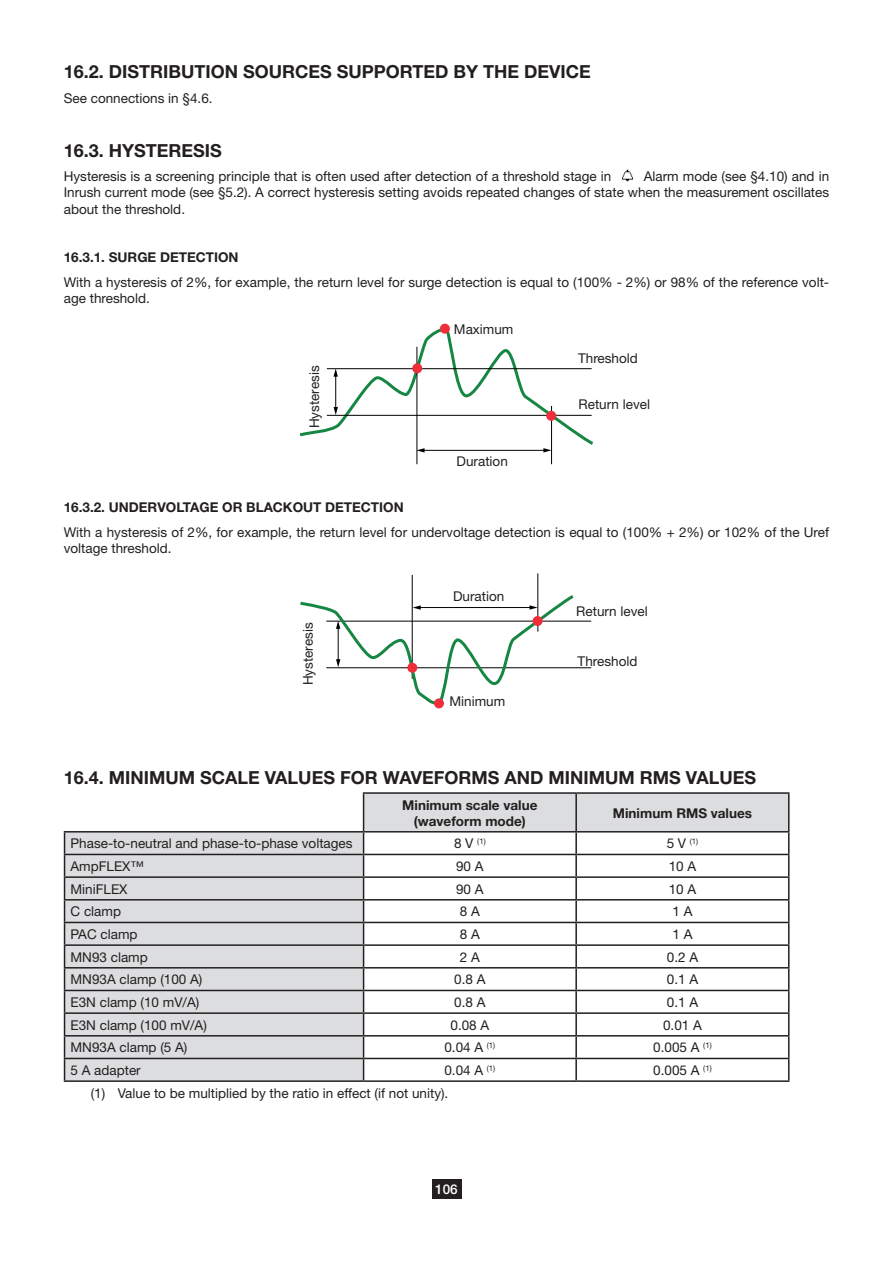
<style>
.page{position:relative;width:893px;height:1263px;background:#fff}
.page>*{position:absolute;margin:0;border:0;box-sizing:border-box;transform-origin:0 0}
.t1{font:700 18px "Helvetica Neue";color:#231f20}
.t2{font:13.5px/16.2px "Helvetica Neue";color:#231f20}
.t3{font:700 13.5px/16.2px "Helvetica Neue";color:#231f20;text-align:center}
.t4{font:500 13.5px "Helvetica Neue";color:#fff}
.t5{font:7.8px "Helvetica Neue";color:#231f20}
.s1{font-size:13.5px}
</style>
<div class="page">
<div style="left:432px;top:1179px;width:29px;height:19px;background:#231f20"></div>
<hr style="left:417px;top:347px;width:1px;height:117px;background:#000">
<hr style="left:551px;top:406px;width:1px;height:58px;background:#000">
<svg style="left:299px;top:325px;width:295px;height:127px"></svg>
<div style="left:412px;top:363px;width:10px;height:10px;background:#ee2e3b;border-radius:50%"></div>
<div style="left:546px;top:411px;width:10px;height:10px;background:#ee2e3b;border-radius:50%"></div>
<div style="left:440px;top:324px;width:10px;height:10px;background:#ee2e3b;border-radius:50%"></div>
<hr style="left:412px;top:575px;width:1px;height:104px;background:#000">
<hr style="left:537px;top:573px;width:1px;height:59px;background:#000">
<hr style="left:326px;top:621px;width:265px;height:1px;background:#000">
<hr style="left:326px;top:667px;width:265px;height:1px;background:#000">
<svg style="left:300px;top:593px;width:277px;height:112px"></svg>
<div style="left:434px;top:698px;width:10px;height:10px;background:#ee2e3b;border-radius:50%"></div>
<svg style="left:65px;top:793px;width:723px;height:287px"></svg>
<hr style="left:363px;top:792px;width:213px;height:2px;background:#231f20">
<hr style="left:576px;top:792px;width:213px;height:2px;background:#231f20">
<hr style="left:575px;top:794px;width:2px;height:37px;background:#231f20">
<hr style="left:788px;top:794px;width:1px;height:37px;background:#231f20">
<hr style="left:364px;top:831px;width:212px;height:1px;background:#231f20">
<hr style="left:576px;top:831px;width:213px;height:1px;background:#231f20">
<hr style="left:575px;top:832px;width:2px;height:22px;background:#231f20">
<hr style="left:64px;top:854px;width:300px;height:1px;background:#231f20">
<hr style="left:364px;top:854px;width:212px;height:1px;background:#231f20">
<hr style="left:576px;top:854px;width:213px;height:1px;background:#231f20">
<hr style="left:575px;top:855px;width:2px;height:21px;background:#231f20">
<hr style="left:64px;top:876px;width:300px;height:2px;background:#231f20">
<hr style="left:364px;top:876px;width:212px;height:2px;background:#231f20">
<hr style="left:576px;top:876px;width:213px;height:2px;background:#231f20">
<hr style="left:575px;top:878px;width:2px;height:21px;background:#231f20">
<hr style="left:64px;top:899px;width:300px;height:1px;background:#231f20">
<hr style="left:364px;top:899px;width:212px;height:1px;background:#231f20">
<hr style="left:576px;top:899px;width:213px;height:1px;background:#231f20">
<hr style="left:575px;top:900px;width:2px;height:22px;background:#231f20">
<hr style="left:64px;top:922px;width:300px;height:1px;background:#231f20">
<hr style="left:364px;top:922px;width:212px;height:1px;background:#231f20">
<hr style="left:576px;top:922px;width:213px;height:1px;background:#231f20">
<hr style="left:575px;top:923px;width:2px;height:21px;background:#231f20">
<hr style="left:64px;top:944px;width:300px;height:2px;background:#231f20">
<hr style="left:364px;top:944px;width:212px;height:2px;background:#231f20">
<hr style="left:576px;top:944px;width:213px;height:2px;background:#231f20">
<hr style="left:575px;top:946px;width:2px;height:21px;background:#231f20">
<hr style="left:64px;top:967px;width:300px;height:1px;background:#231f20">
<hr style="left:364px;top:967px;width:212px;height:1px;background:#231f20">
<hr style="left:576px;top:967px;width:213px;height:1px;background:#231f20">
<hr style="left:575px;top:968px;width:2px;height:22px;background:#231f20">
<hr style="left:64px;top:990px;width:300px;height:1px;background:#231f20">
<hr style="left:364px;top:990px;width:212px;height:1px;background:#231f20">
<hr style="left:576px;top:990px;width:213px;height:1px;background:#231f20">
<hr style="left:575px;top:991px;width:2px;height:21px;background:#231f20">
<hr style="left:64px;top:1012px;width:300px;height:2px;background:#231f20">
<hr style="left:364px;top:1012px;width:212px;height:2px;background:#231f20">
<hr style="left:576px;top:1012px;width:213px;height:2px;background:#231f20">
<hr style="left:575px;top:1014px;width:2px;height:21px;background:#231f20">
<hr style="left:64px;top:1035px;width:300px;height:1px;background:#231f20">
<hr style="left:364px;top:1035px;width:212px;height:1px;background:#231f20">
<hr style="left:576px;top:1035px;width:213px;height:1px;background:#231f20">
<hr style="left:575px;top:1036px;width:2px;height:22px;background:#231f20">
<hr style="left:64px;top:1058px;width:300px;height:1px;background:#231f20">
<svg style="left:64px;top:832px;width:1px;height:248px"></svg>
<hr style="left:364px;top:1058px;width:212px;height:1px;background:#231f20">
<svg style="left:363px;top:832px;width:1px;height:248px"></svg>
<hr style="left:576px;top:1058px;width:213px;height:1px;background:#231f20">
<hr style="left:575px;top:1059px;width:2px;height:21px;background:#231f20">
<svg style="left:788px;top:832px;width:1px;height:248px"></svg>
<hr style="left:64px;top:1080px;width:300px;height:2px;background:#231f20">
<hr style="left:364px;top:1080px;width:212px;height:2px;background:#231f20">
<hr style="left:576px;top:1080px;width:213px;height:2px;background:#231f20">
<hr style="left:363px;top:794px;width:1px;height:37px;background:#231f20">
<hr style="left:64px;top:831px;width:300px;height:1px;background:#231f20">
<img style="left:622px;top:169px;width:11px;height:12px">
<h1 class="t1" style="left:64px;top:60px;width:69px">16.2. DISTRI</h1>
<h1 class="t1" style="left:168px;top:60px;width:182px">BUTION SOURCES SUPP</h1>
<h1 class="t1" style="left:386px;top:60px;width:27px">ORTED</h1>
<h1 class="t1" style="left:454px;top:60px;width:43px">BY THE</h1>
<h1 class="t1" style="left:524px;top:60px;width:66px">DEVICE</h1>
<p class="t2" style="left:64px;top:89px;width:150px">See connections in §4.6.</p>
<h1 class="t1" style="left:64px;top:139px;width:71px">16.3. HYSTERESIS</h1>
<p class="t2" style="left:64px;top:168px;width:549px">Hysteresis is a screening principle that is often used after detection of a threshold stage in</p>
<p class="t2" style="left:64px;top:168px;width:767px;text-align:justify;text-indent:580px">Alarm mode (see §4.10) and in Inrush current mode (see §5.2). A correct hysteresis setting avoids repeated changes of state when the measurement oscillates about the threshold.</p>
<p class="t3" style="left:64px;top:249px;width:65px">16.3.1. SURGE</p>
<p class="t3" style="left:160px;top:249px;width:10px">DETE</p>
<p class="t3" style="left:196px;top:249px;width:42px">CTION</p>
<p class="t2" style="left:64px;top:274px;width:767px">With a hysteresis of 2%, for example, the return level for surge detection is equal to (100% - 2%) or 98% of the reference volt&shy;age threshold.</p>
<p class="t2" style="left:306px;top:428px;width:64px;rotate:-90deg">Hysteresis</p>
<p class="t2" style="left:454px;top:321px;width:61px">Maximum</p>
<p class="t2" style="left:457px;top:453px;width:53px">Duration</p>
<p class="t2" style="left:578px;top:350px;width:61px">Threshold</p>
<p class="t2" style="left:578px;top:396px;width:73px">Return level</p>
<p class="t3" style="left:64px;top:499px;width:66px">16.3.2. UNDER</p>
<p class="t3" style="left:157px;top:499px;width:29px">VOLTAGE</p>
<p class="t3" style="left:222px;top:499px;width:113px">OR BLACKOUT DETE</p>
<p class="t3" style="left:361px;top:499px;width:42px">CTION</p>
<p class="t2" style="left:64px;top:524px;width:767px">With a hysteresis of 2%, for example, the return level for undervoltage detection is equal to (100% + 2%) or 102% of the Uref voltage threshold.</p>
<p class="t2" style="left:300px;top:685px;width:64px;rotate:-90deg">Hysteresis</p>
<p class="t2" style="left:453px;top:588px;width:53px">Duration</p>
<p class="t2" style="left:449px;top:693px;width:57px">Minimum</p>
<p class="t2" style="left:576px;top:603px;width:73px">Return level</p>
<p class="t2" style="left:578px;top:653px;width:61px">Threshold</p>
<h1 class="t1" style="left:64px;top:766px;width:56px">16.4. MINI</h1>
<h1 class="t1" style="left:149px;top:766px;width:89px">MUM SCALE</h1>
<h1 class="t1" style="left:265px;top:766px;width:24px">VALUES</h1>
<h1 class="t1" style="left:340px;top:766px;width:179px">FOR WAVEFORMS AND</h1>
<h1 class="t1" style="left:549px;top:766px;width:161px">MINIMUM RMS VALUES</h1>
<p class="t3" style="left:402px;top:796px;width:137px">MINIMUM SCALE VALUE (WAVEFORM MODE)</p>
<p class="t3" style="left:613px;top:804px;width:141px">MINIMUM RMS VALUES</p>
<p class="t2" style="left:71px;top:835px;width:284px">Phase-to-neutral and phase-to-phase voltages</p>
<p class="t5" style="left:454px;top:836px;width:33px"><span class="s1">8 V</span> (1)</p>
<p class="t5" style="left:667px;top:836px;width:33px"><span class="s1">5 V</span> (1)</p>
<p class="t2" style="left:71px;top:858px;width:75px">AmpFLEX™</p>
<p class="t2" style="left:456px;top:858px;width:29px">90 A</p>
<p class="t2" style="left:669px;top:858px;width:29px">10 A</p>
<p class="t2" style="left:71px;top:881px;width:59px">MiniFLEX</p>
<p class="t2" style="left:456px;top:881px;width:29px">90 A</p>
<p class="t2" style="left:669px;top:881px;width:29px">10 A</p>
<p class="t2" style="left:71px;top:903px;width:52px">C clamp</p>
<p class="t2" style="left:460px;top:903px;width:22px">8 A</p>
<p class="t2" style="left:672px;top:903px;width:22px">1 A</p>
<p class="t2" style="left:71px;top:926px;width:69px">PAC clamp</p>
<p class="t2" style="left:460px;top:926px;width:22px">8 A</p>
<p class="t2" style="left:672px;top:926px;width:22px">1 A</p>
<p class="t2" style="left:71px;top:949px;width:79px">MN93 clamp</p>
<p class="t2" style="left:460px;top:949px;width:22px">2 A</p>
<p class="t2" style="left:667px;top:949px;width:33px">0.2 A</p>
<p class="t2" style="left:71px;top:971px;width:133px">MN93A clamp (100 A)</p>
<p class="t2" style="left:454px;top:971px;width:33px">0.8 A</p>
<p class="t2" style="left:667px;top:971px;width:33px">0.1 A</p>
<p class="t2" style="left:71px;top:994px;width:130px">E3N clamp (10 mV/A)</p>
<p class="t2" style="left:454px;top:994px;width:33px">0.8 A</p>
<p class="t2" style="left:667px;top:994px;width:33px">0.1 A</p>
<p class="t2" style="left:71px;top:1017px;width:138px">E3N clamp (100 mV/A)</p>
<p class="t2" style="left:450px;top:1017px;width:40px">0.08 A</p>
<p class="t2" style="left:663px;top:1017px;width:40px">0.01 A</p>
<p class="t2" style="left:71px;top:1039px;width:118px">MN93A clamp (5 A)</p>
<p class="t2" style="left:444px;top:1039px;width:52px">0.04 A <sup>(1)</sup></p>
<p class="t2" style="left:653px;top:1039px;width:60px">0.005 A <sup>(1)</sup></p>
<p class="t2" style="left:71px;top:1062px;width:72px">5 A adapter</p>
<p class="t2" style="left:444px;top:1062px;width:52px">0.04 A <sup>(1)</sup></p>
<p class="t2" style="left:653px;top:1062px;width:60px">0.005 A <sup>(1)</sup></p>
<p class="t2" style="left:91px;top:1085px;width:359px">(1) Value to be multiplied by the ratio in effect (if not unity).</p>
<p class="t4" style="left:435px;top:1181px;width:24px">106</p>
</div>
